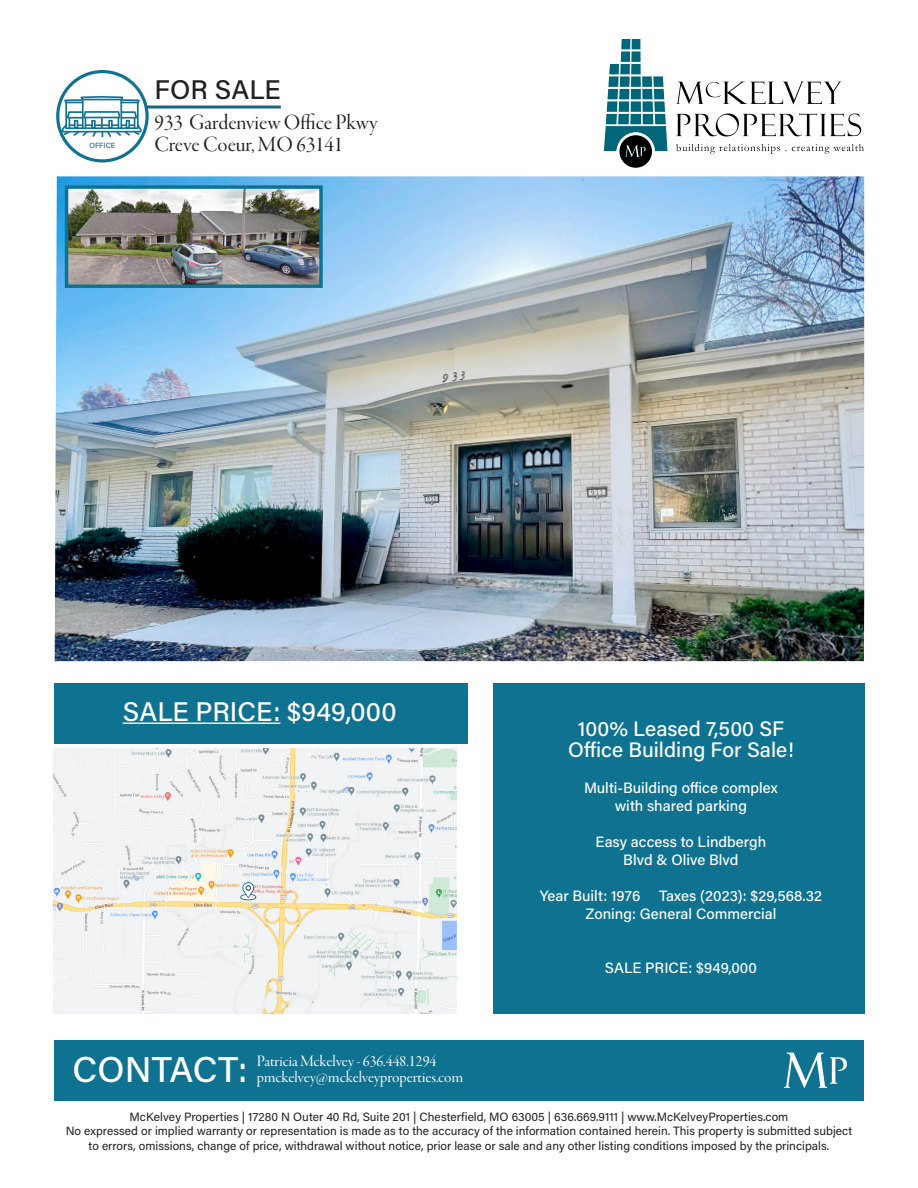
<style>
.page{position:relative;width:918px;height:1188px;background:#fff}
.page>*{position:absolute;margin:0;border:0;box-sizing:border-box;transform-origin:0 0}
.t1{font:27px "Acumin Variable Concept";letter-spacing:.005em;color:#fff}
.t2{font:27px "Acumin Variable Concept";color:#231f20}
.t3{font:22.5px/21.6px "Garamond Premr Pro Disp";color:#231f20}
.t4{font:21px/21px "Acumin Variable Concept";color:#fff;text-align:center}
.t5{font:16.5px/15.6px "Garamond Premr Pro Disp";color:#fff}
.t6{font:15px/18px "Acumin Variable Concept";color:#fff;text-align:center}
.t7{font:12px/14.4px "Acumin Variable Concept";color:#231f20;text-align:center}
.t8{font:7.5px "Acumin Variable Concept";color:#1a667a}
.s1{font-family:"Acumin Variable Concept";font-size:36px}
</style>
<div class="page">
<div style="left:54px;top:1040px;width:810px;height:60px;background:#0f7291"></div>
<svg style="left:784px;top:1053px;width:63px;height:35px"></svg>
<div style="left:619px;top:135px;width:33px;height:33px;background:#000;border-radius:50%"></div>
<div style="left:621px;top:39px;width:9px;height:10px;background:#00667a"></div>
<div style="left:621px;top:51px;width:9px;height:11px;background:#00667a"></div>
<div style="left:632px;top:39px;width:8px;height:10px;background:#00667a"></div>
<div style="left:631px;top:51px;width:10px;height:11px;background:#00667a"></div>
<svg style="left:604px;top:64px;width:64px;height:93px"></svg>
<svg style="left:676px;top:82px;width:165px;height:22px"></svg>
<svg style="left:676px;top:113px;width:185px;height:23px"></svg>
<svg style="left:676px;top:144px;width:188px;height:10px"></svg>
<img style="left:55px;top:176px;width:809px;height:485px">
<img style="left:54px;top:749px;width:403px;height:264px">
<div style="left:493px;top:683px;width:372px;height:330px;background:#0f7291"></div>
<div style="left:54px;top:683px;width:414px;height:60px;background:#0f7291"></div>
<svg style="left:56px;top:70px;width:93px;height:92px"></svg>
<hr style="left:146px;top:106px;width:135px;height:3px;background:#1a667a">
<hr style="left:123px;top:723px;width:158px;height:1px;background:#fff">
<svg style="left:240px;top:882px;width:16px;height:18px"></svg>
<img style="left:69px;top:189px;width:250px;height:95px">
<div style="left:65px;top:185px;width:258px;height:103px;border:3px solid #0f7291"></div>
<p class="t8" style="left:89px;top:141px;width:28px">OFFICE</p>
<h1 class="t2" style="left:154px;top:71px;width:128px">FOR SALE</h1>
<h2 class="t3" style="left:154px;top:112px;width:225px">933 Gardenview Office Pkwy<br>Creve Coeur, MO 63141</h2>
<h1 class="t1" style="left:123px;top:693px;width:275px">SALE PRICE: $949,000</h1>
<h3 class="t5" style="left:72px;top:1054px;width:392px;text-indent:185px">Patricia Mckelvey - 636.448.1294<br><span class="s1">CONTACT:</span> pmckelvey@mckelveyproperties.com</h3>
<h3 class="t4" style="left:568px;top:717px;width:227px">100% Leased 7,500 SF<br>Office Building For Sale!</h3>
<p class="t6" style="left:584px;top:778px;width:195px">Multi-Building office complex with shared parking</p>
<p class="t6" style="left:596px;top:832px;width:172px">Easy access to Lindbergh<br>Blvd &amp; Olive Blvd</p>
<p class="t6" style="left:540px;top:886px;width:102px">Year Built: 1976</p>
<p class="t6" style="left:585px;top:886px;width:238px;text-align:left;text-indent:74px">Taxes (2023): $29,568.32<br>Zoning: General Commercial</p>
<p class="t6" style="left:605px;top:958px;width:154px">SALE PRICE: $949,000</p>
<p class="t7" style="left:66px;top:1109px;width:788px">McKelvey Properties | 17280 N Outer 40 Rd, Suite 201 | Chesterfield, MO 63005 | 636.669.9111 | www.McKelveyProperties.com<br>No expressed or implied warranty or representation is made as to the accuracy of the information contained herein. This property is submitted subject to errors, omissions, change of price, withdrawal without notice, prior lease or sale and any other listing conditions imposed by the principals.</p>
</div>
